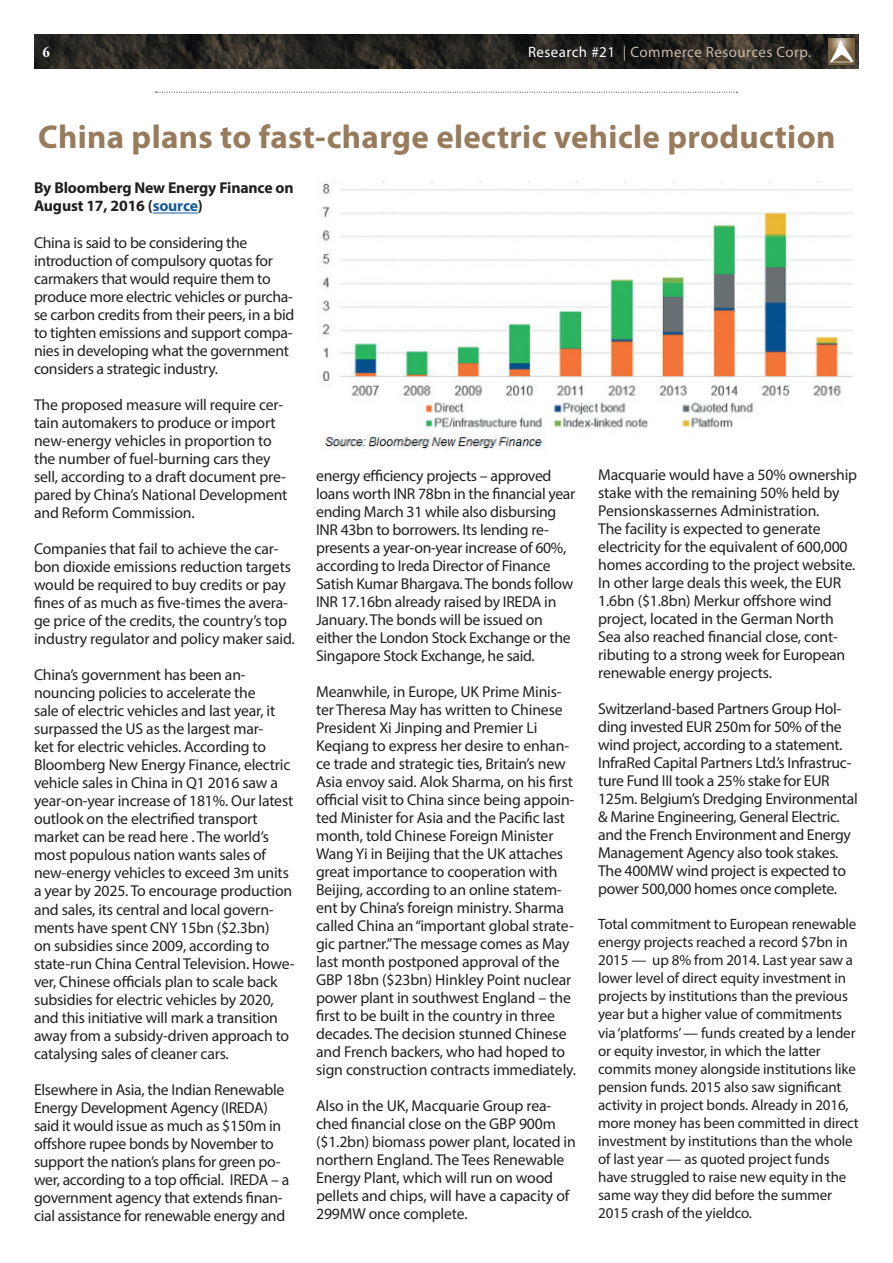
<style>
.page{position:relative;width:893px;height:1263px;background:#fff}
.page>*{position:absolute;margin:0;border:0;box-sizing:border-box;transform-origin:0 0}
.t1{font:700 33px "Myriad Pro";letter-spacing:.01em;color:#987b5c}
.t2{font:15.75px/18px "Myriad Pro";letter-spacing:-.015em;color:#231f20}
.t3{font:700 15.75px/18.9px "Myriad Pro";letter-spacing:-.01em;color:#231f20}
.t4{font:15px/18px "Myriad Pro";letter-spacing:-.01em;color:#231f20}
.t5{font:15px "Myriad Pro";letter-spacing:.03em;color:#cab8a7}
.t6{font:700 15px "Times New Roman";color:#fff}
.s1{color:#fff}
.s2{color:#175d9e}
</style>
<div class="page">
<hr style="left:153px;top:213px;width:45px;height:1px;background:#175d9e">
<img style="left:34px;top:34px;width:825px;height:35px">
<div style="left:827px;top:37px;width:29px;height:31px;background:#231f20;opacity:.65"></div>
<img style="left:828px;top:38px;width:26px;height:27px">
<svg style="left:156px;top:92px;width:581px;height:1px"></svg>
<img style="left:322px;top:182px;width:531px;height:268px">
<p class="t6" style="left:43px;top:41px;width:9px">6</p>
<p class="t5" style="left:528px;top:43px;width:285px"><span class="s1">Research #21</span> | Commerce Resources Corp.</p>
<h1 class="t1" style="left:38px;top:115px;width:799px">China plans to fast-charge electric vehicle production</h1>
<p class="t3" style="left:34px;top:177px;width:261px">By Bloomberg New Energy Finance on<br>August 17, 2016 (<span class="s2">source</span>)</p>
<p class="t2" style="left:34px;top:234px;width:262px">China is said to be considering the introduction of compulsory quotas for carmakers that would require them to produce more electric vehicles or purcha&shy;se carbon credits from their peers, in a bid to tighten emissions and support compa&shy;nies in developing what the government considers a strategic industry.</p>
<p class="t2" style="left:34px;top:396px;width:255px">The proposed measure will require cer&shy;tain automakers to produce or import new-energy vehicles in proportion to the number of fuel-burning cars they sell, according to a draft document pre&shy;pared by China’s National Development and Reform Commission.</p>
<p class="t2" style="left:34px;top:540px;width:262px">Companies that fail to achieve the car&shy;bon dioxide emissions reduction targets would be required to buy credits or pay fines of as much as five-times the avera&shy;ge price of the credits, the country’s top industry regulator and policy maker said.</p>
<p class="t2" style="left:34px;top:666px;width:262px">China’s government has been an&shy;nouncing policies to accelerate the<br>sale of electric vehicles and last year, it surpassed the US as the largest mar-<br>ket for electric vehicles. According to Bloomberg New Energy Finance, electric vehicle sales in China in Q1 2016 saw a year-on-year increase of 181%. Our latest outlook on the electrified transport market can be read here . The world’s most populous nation wants sales of new-energy vehicles to exceed 3m units a year by 2025. To encourage production and sales, its central and local govern&shy;ments have spent CNY 15bn ($2.3bn)<br>on subsidies since 2009, according to state-run China Central Television. Howe&shy;ver, Chinese officials plan to scale back subsidies for electric vehicles by 2020, and this initiative will mark a transition away from a subsidy-driven approach to catalysing sales of cleaner cars.</p>
<p class="t2" style="left:34px;top:1080px;width:257px">Elsewhere in Asia, the Indian Renewable Energy Development Agency (IREDA) said it would issue as much as $150m in offshore rupee bonds by November to support the nation’s plans for green po&shy;wer, according to a top official. IREDA – a government agency that extends finan&shy;cial assistance for renewable energy and</p>
<p class="t2" style="left:316px;top:466px;width:261px">energy efficiency projects – approved loans worth INR 78bn in the financial year ending March 31 while also disbursing INR 43bn to borrowers. Its lending re&shy;presents a year-on-year increase of 60%, according to Ireda Director of Finance Satish Kumar Bhargava. The bonds follow INR 17.16bn already raised by IREDA in January. The bonds will be issued on either the London Stock Exchange or the Singapore Stock Exchange, he said.</p>
<p class="t2" style="left:316px;top:682px;width:262px">Meanwhile, in Europe, UK Prime Minis&shy;ter Theresa May has written to Chinese President Xi Jinping and Premier Li Keqiang to express her desire to enhan&shy;ce trade and strategic ties, Britain’s new Asia envoy said. Alok Sharma, on his first official visit to China since being appoin&shy;ted Minister for Asia and the Pacific last month, told Chinese Foreign Minister Wang Yi in Beijing that the UK attaches great importance to cooperation with Beijing, according to an online statem&shy;ent by China’s foreign ministry. Sharma called China an “important global strate&shy;gic partner.” The message comes as May last month postponed approval of the GBP 18bn ($23bn) Hinkley Point nuclear power plant in southwest England – the first to be built in the country in three decades. The decision stunned Chinese and French backers, who had hoped to sign construction contracts immediately.</p>
<p class="t2" style="left:316px;top:1096px;width:261px">Also in the UK, Macquarie Group rea&shy;ched financial close on the GBP 900m ($1.2bn) biomass power plant, located in northern England. The Tees Renewable Energy Plant, which will run on wood pellets and chips, will have a capacity of 299MW once complete.</p>
<p class="t2" style="left:598px;top:465px;width:261px">Macquarie would have a 50% ownership stake with the remaining 50% held by Pensionskassernes Administration.<br>The facility is expected to generate electricity for the equivalent of 600,000 homes according to the project website.<br>In other large deals this week, the EUR 1.6bn ($1.8bn) Merkur offshore wind project, located in the German North Sea also reached financial close, cont&shy;ributing to a strong week for European renewable energy projects.</p>
<p class="t2" style="left:598px;top:699px;width:261px">Switzerland-based Partners Group Hol&shy;ding invested EUR 250m for 50% of the wind project, according to a statement.<br>InfraRed Capital Partners Ltd.’s Infrastruc&shy;ture Fund III took a 25% stake for EUR 125m. Belgium’s Dredging Environmental &amp; Marine Engineering, General Electric. and the French Environment and Energy Management Agency also took stakes.<br>The 400MW wind project is expected to power 500,000 homes once complete.</p>
<p class="t4" style="left:598px;top:915px;width:262px">Total commitment to European renewable energy projects reached a record $7bn in 2015 — up 8% from 2014. Last year saw a lower level of direct equity investment in projects by institutions than the previous year but a higher value of commitments via ‘platforms’ — funds created by a lender or equity investor, in which the latter commits money alongside institutions like pension funds. 2015 also saw significant activity in project bonds. Already in 2016, more money has been committed in direct investment by institutions than the whole of last year — as quoted project funds have struggled to raise new equity in the same way they did before the summer 2015 crash of the yieldco.</p>
</div>
